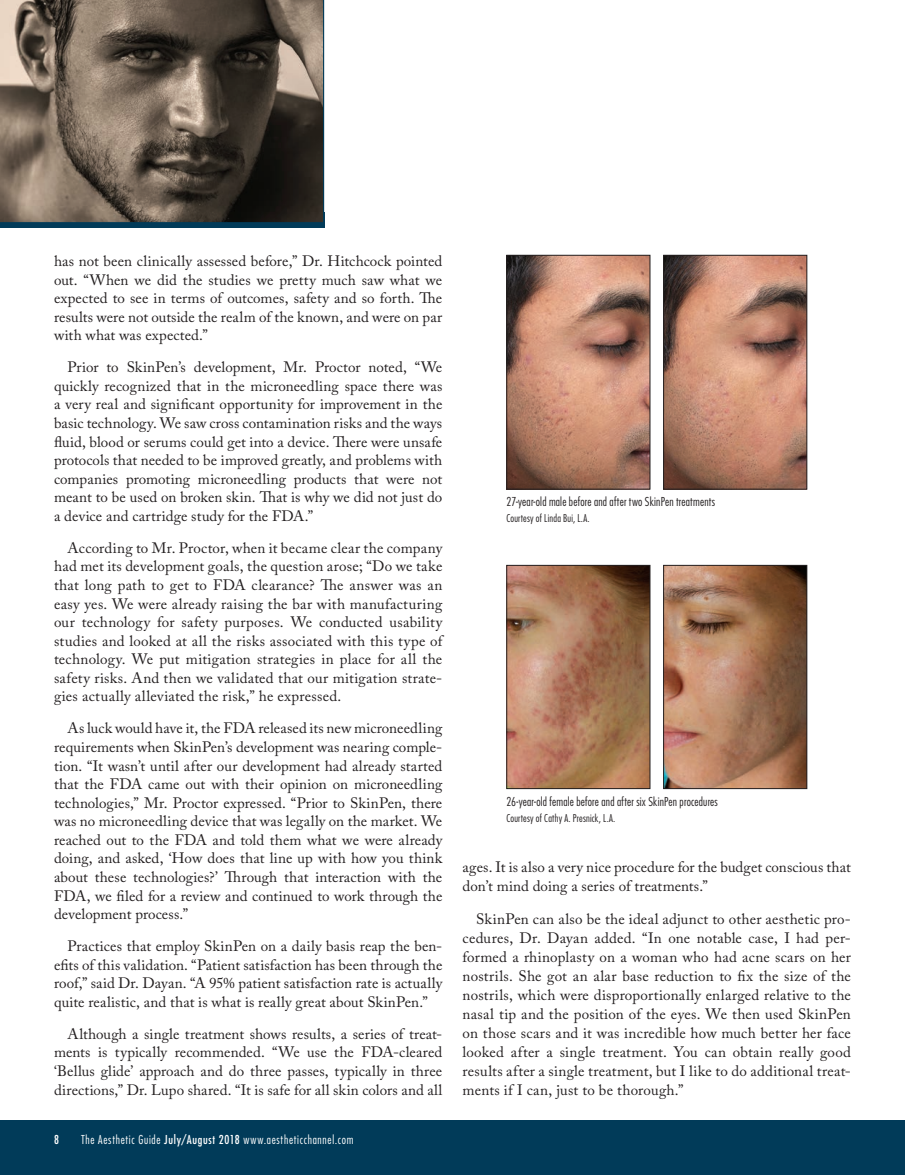
<style>
.page{position:relative;width:905px;height:1175px;background:#fff}
.page>*{position:absolute;margin:0;border:0;box-sizing:border-box;transform-origin:0 0}
.t1{font:15px/18.6px "Adobe Caslon Pro";letter-spacing:.01em;color:#231f20;text-align:justify}
.t2{font:300 condensed 12px "Futura Std";letter-spacing:.015em;color:#231f20}
.t3{font:300 condensed 12px "Futura Std";letter-spacing:.06em;color:#fff}
.t4{font:condensed 12px "Futura Std";color:#fff}
.t5{font:300 condensed 10.5px "Futura Std";letter-spacing:.02em;color:#231f20}
.s1{font-weight:400}
</style>
<div class="page">
<div style="left:0;top:1120px;width:904px;height:54px;background:#013b59"></div>
<div style="left:0;top:212px;width:324px;height:16px;background:#013b59"></div>
<svg style="left:0;top:0;width:324px;height:223px;background:#665b4f"></svg>
<img style="left:508px;top:257px;width:140px;height:230px">
<div style="left:506px;top:255px;width:144px;height:234px;border:1px solid #231f20"></div>
<img style="left:665px;top:257px;width:140px;height:230px">
<div style="left:663px;top:255px;width:144px;height:234px;border:1px solid #231f20"></div>
<img style="left:508px;top:567px;width:140px;height:220px">
<div style="left:506px;top:565px;width:144px;height:224px;border:1px solid #231f20"></div>
<img style="left:665px;top:567px;width:140px;height:220px">
<div style="left:663px;top:565px;width:144px;height:224px;border:1px solid #231f20"></div>
<p class="t1" style="left:54px;top:251px;width:390px">has not been clinically assessed before,” Dr. Hitchcock pointed out. “When we did the studies we pretty much saw what we expected to see in terms of outcomes, safety and so forth. The results were not outside the realm of the known, and were on par with what was expected.”</p>
<p class="t1" style="left:54px;top:358px;width:390px;text-indent:14px">Prior to SkinPen’s development, Mr. Proctor noted, “We quickly recognized that in the microneedling space there was a very real and significant opportunity for improvement in the basic technology. We saw cross contamination risks and the ways fluid, blood or serums could get into a device. There were unsafe protocols that needed to be improved greatly, and problems with companies promoting microneedling products that were not meant to be used on broken skin. That is why we did not just do a device and cartridge study for the FDA.”</p>
<p class="t1" style="left:54px;top:538px;width:390px;text-indent:14px">According to Mr. Proctor, when it became clear the company had met its development goals, the question arose; “Do we take that long path to get to FDA clearance? The answer was an easy yes. We were already raising the bar with manufacturing our technology for safety purposes. We conducted usability studies and looked at all the risks associated with this type of technology. We put mitigation strategies in place for all the safety risks. And then we validated that our mitigation strate&shy;gies actually alleviated the risk,” he expressed.</p>
<p class="t1" style="left:54px;top:719px;width:390px;text-indent:14px">As luck would have it, the FDA released its new microneedling requirements when SkinPen’s development was nearing comple&shy;tion. “It wasn’t until after our development had already started that the FDA came out with their opinion on microneedling technologies,” Mr. Proctor expressed. “Prior to SkinPen, there was no microneedling device that was legally on the market. We reached out to the FDA and told them what we were already doing, and asked, ‘How does that line up with how you think about these technologies?’ Through that interaction with the FDA, we filed for a review and continued to work through the development process.”</p>
<p class="t1" style="left:54px;top:936px;width:390px;text-indent:14px">Practices that employ SkinPen on a daily basis reap the ben&shy;efits of this validation. “Patient satisfaction has been through the roof,” said Dr. Dayan. “A 95% patient satisfaction rate is actually quite realistic, and that is what is really great about SkinPen.”</p>
<p class="t1" style="left:54px;top:1024px;width:390px;text-indent:14px">Although a single treatment shows results, a series of treat&shy;ments is typically recommended. “We use the FDA-cleared ‘Bellus glide’ approach and do three passes, typically in three directions,” Dr. Lupo shared. “It is safe for all skin colors and all</p>
<p class="t4" style="left:54px;top:1132px;width:6px">8</p>
<p class="t3" style="left:81px;top:1132px;width:274px">The Aesthetic Guide <span class="s1">July/August 2018</span> www.aestheticchannel.com</p>
<p class="t2" style="left:506px;top:494px;width:210px">27-year-old male before and after two SkinPen treatments</p>
<p class="t5" style="left:506px;top:512px;width:85px">Courtesy of Linda Bui, L.A.</p>
<p class="t2" style="left:506px;top:794px;width:213px">26-year-old female before and after six SkinPen procedures</p>
<p class="t5" style="left:506px;top:811px;width:111px">Courtesy of Cathy A. Presnick, L.A.</p>
<p class="t1" style="left:462px;top:857px;width:390px;line-height:19px">ages. It is also a very nice procedure for the budget conscious that don’t mind doing a series of treatments.”</p>
<p class="t1" style="left:462px;top:909px;width:390px;line-height:19px;text-indent:14px">SkinPen can also be the ideal adjunct to other aesthetic pro&shy;cedures, Dr. Dayan added. “In one notable case, I had per&shy;formed a rhinoplasty on a woman who had acne scars on her nostrils. She got an alar base reduction to fix the size of the nostrils, which were disproportionally enlarged relative to the nasal tip and the position of the eyes. We then used SkinPen on those scars and it was incredible how much better her face looked after a single treatment. You can obtain really good results after a single treatment, but I like to do additional treat&shy;ments if I can, just to be thorough.”</p>
</div>
